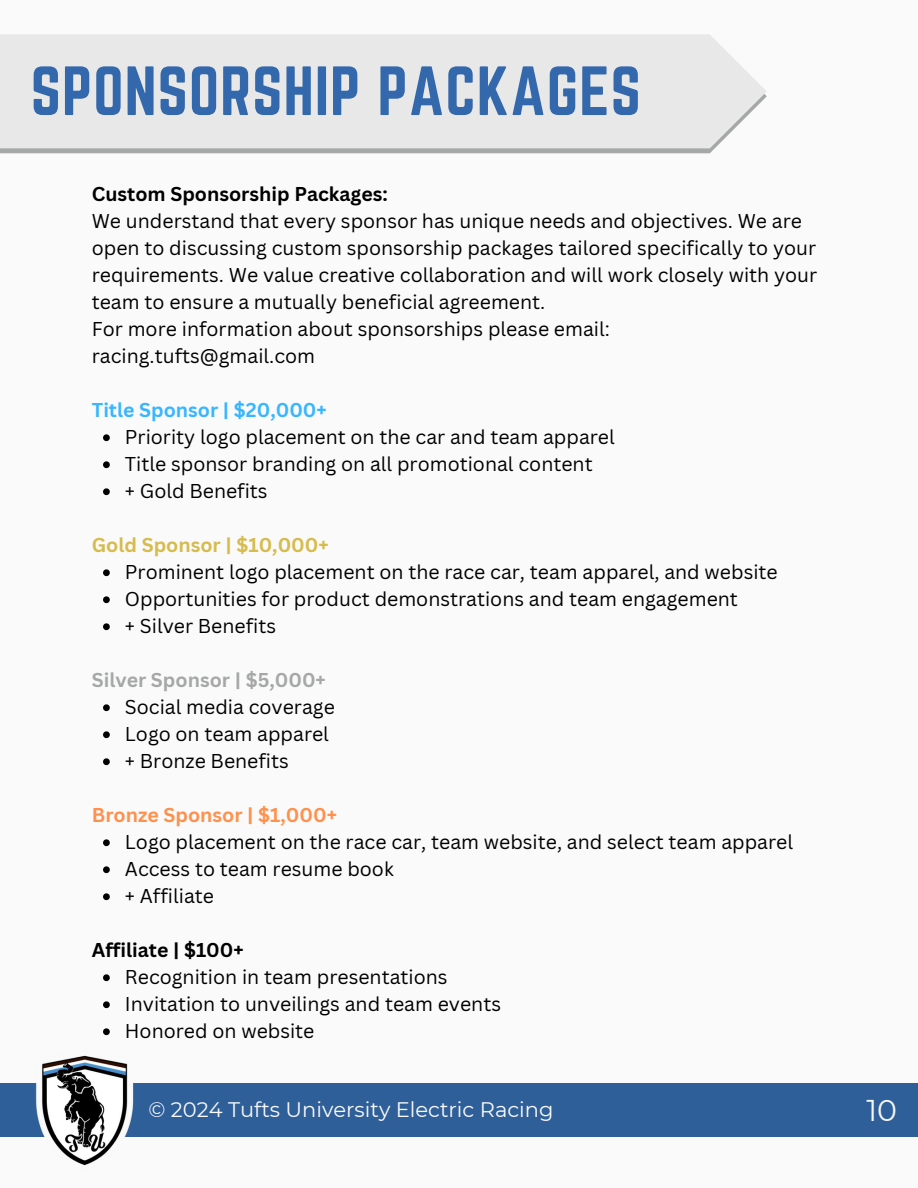
<style>
.page{position:relative;width:918px;height:1188px;background:#fafafa}
.page>*{position:absolute;margin:0;border:0;box-sizing:border-box;transform-origin:0 0}
.t1{font:60.75px "Norwester";letter-spacing:.015em;color:#3468ad}
.t2{font:30px "Montserrat";color:#f6f6f6}
.t3{font:21px "Montserrat";color:#fafafa}
.t4{font:19.5px/27px "Canva Sans";color:#000}
.t5{font:700 19.5px "Canva Sans";color:#000}
.t6{font:700 19.5px "Canva Sans";color:#38b6ff}
.t7{font:700 19.5px "Canva Sans";color:#a6a7a7}
.t8{font:700 19.5px "Canva Sans";color:#ff914d}
.t9{font:700 19.5px "Canva Sans";color:#d6bb4d}
</style>
<div class="page">
<div style="left:0;top:1084px;width:918px;height:53px;background:#2f5f98"></div>
<img style="left:31px;top:1055px;width:108px;height:111px">
<svg style="left:103px;top:434px;width:7px;height:7px"></svg>
<svg style="left:103px;top:461px;width:7px;height:7px"></svg>
<svg style="left:103px;top:488px;width:7px;height:7px"></svg>
<svg style="left:103px;top:569px;width:7px;height:7px"></svg>
<svg style="left:103px;top:596px;width:7px;height:7px"></svg>
<svg style="left:103px;top:623px;width:7px;height:7px"></svg>
<svg style="left:103px;top:704px;width:7px;height:7px"></svg>
<svg style="left:103px;top:731px;width:7px;height:7px"></svg>
<svg style="left:103px;top:758px;width:7px;height:7px"></svg>
<svg style="left:103px;top:839px;width:7px;height:7px"></svg>
<svg style="left:103px;top:866px;width:7px;height:7px"></svg>
<svg style="left:103px;top:893px;width:7px;height:7px"></svg>
<svg style="left:103px;top:974px;width:7px;height:7px"></svg>
<svg style="left:103px;top:1001px;width:7px;height:7px"></svg>
<svg style="left:103px;top:1028px;width:7px;height:7px"></svg>
<svg style="left:0;top:148px;width:715px;height:5px;background:#abacac"></svg>
<div style="left:0;top:34px;width:767px;height:114px;background:#e8e8e8"></div>
<p class="t1" style="left:31px;top:54px;width:612px">SPONSORSHIP PACKAGES</p>
<p class="t5" style="left:92px;top:181px;width:298px">Custom Sponsorship Packages:</p>
<p class="t4" style="left:92px;top:207px;width:727px">We understand that every sponsor has unique needs and objectives. We are open to discussing custom sponsorship packages tailored specifically to your requirements. We value creative collaboration and will work closely with your team to ensure a mutually beneficial agreement.</p>
<p class="t4" style="left:92px;top:315px;width:520px">For more information about sponsorships please email: racing.tufts@gmail.com</p>
<h2 class="t6" style="left:92px;top:397px;width:237px">Title Sponsor | $20,000+</h2>
<p class="t4" style="left:125px;top:423px;width:491px">Priority logo placement on the car and team apparel</p>
<p class="t4" style="left:125px;top:450px;width:469px">Title sponsor branding on all promotional content</p>
<p class="t4" style="left:125px;top:477px;width:144px">+ Gold Benefits</p>
<h2 class="t9" style="left:92px;top:532px;width:238px">Gold Sponsor | $10,000+</h2>
<p class="t4" style="left:125px;top:558px;width:654px">Prominent logo placement on the race car, team apparel, and website</p>
<p class="t4" style="left:125px;top:585px;width:615px">Opportunities for product demonstrations and team engagement</p>
<p class="t4" style="left:125px;top:612px;width:153px">+ Silver Benefits</p>
<h2 class="t7" style="left:92px;top:667px;width:236px">Silver Sponsor | $5,000+</h2>
<p class="t4" style="left:125px;top:693px;width:211px">Social media coverage</p>
<p class="t4" style="left:125px;top:720px;width:206px">Logo on team apparel</p>
<p class="t4" style="left:125px;top:747px;width:165px">+ Bronze Benefits</p>
<h2 class="t8" style="left:92px;top:802px;width:247px">Bronze Sponsor | $1,000+</h2>
<p class="t4" style="left:125px;top:828px;width:670px">Logo placement on the race car, team website, and select team apparel</p>
<p class="t4" style="left:125px;top:855px;width:270px">Access to team resume book</p>
<p class="t4" style="left:125px;top:882px;width:91px">+ Affiliate</p>
<h2 class="t5" style="left:92px;top:937px;width:153px">Affiliate | $100+</h2>
<p class="t4" style="left:125px;top:963px;width:324px">Recognition in team presentations</p>
<p class="t4" style="left:125px;top:990px;width:378px">Invitation to unveilings and team events</p>
<p class="t4" style="left:125px;top:1017px;width:191px">Honored on website</p>
<p class="t3" style="left:148px;top:1097px;width:407px">© 2024 Tufts University Electric Racing</p>
<p class="t2" style="left:866px;top:1092px;width:32px">10</p>
</div>
